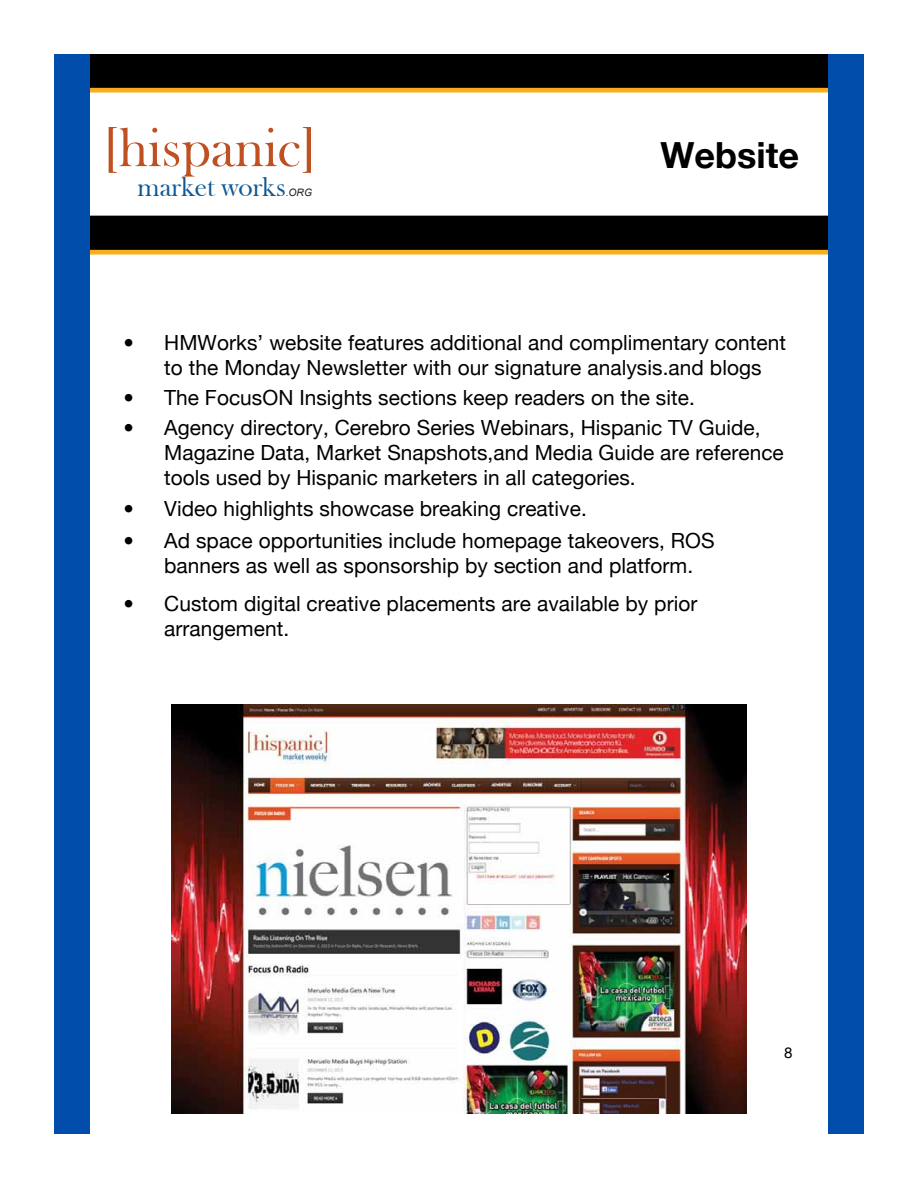
<style>
.page{position:relative;width:918px;height:1188px;background:#fff}
.page>*{position:absolute;margin:0;border:0;box-sizing:border-box;transform-origin:0 0}
.t1{font:56.1px "Bask Old Face";color:#bf5021}
.t2{font:700 36px "Helvetica Neue";color:#000}
.t3{font:27.6px "Bask Old Face";color:#0e5894}
.t4{font:20.85px/25.2px "Helvetica Neue";letter-spacing:.005em;color:#000}
.t5{font:15.15px "Helvetica Neue";color:#000}
.t6{font:italic 10.35px "Arial";color:#231f20}
</style>
<div class="page">
<div style="left:54px;top:54px;width:810px;height:36px;background:#000"></div>
<div style="left:54px;top:88px;width:810px;height:5px;background:#fbae1c"></div>
<div style="left:54px;top:216px;width:810px;height:36px;background:#000"></div>
<div style="left:54px;top:250px;width:810px;height:5px;background:#fbae1c"></div>
<div style="left:54px;top:54px;width:36px;height:1080px;background:#004dac"></div>
<div style="left:828px;top:54px;width:36px;height:1080px;background:#004dac"></div>
<img style="left:171px;top:705px;width:576px;height:408px">
<p class="t1" style="left:102px;top:117px;width:217px">[hispanic]</p>
<p class="t3" style="left:138px;top:171px;width:150px">market works</p>
<p class="t6" style="left:286px;top:186px;width:28px">.ORG</p>
<p class="t2" style="left:661px;top:122px;width:140px">Website</p>
<p class="t4" style="left:123px;top:328px;width:12px">•</p>
<p class="t4" style="left:164px;top:328px;width:623px">HMWorks’ website features additional and complimentary content to the Monday Newsletter with our signature analysis.and blogs</p>
<p class="t4" style="left:123px;top:383px;width:573px">• The FocusON Insights sections keep readers on the site.</p>
<p class="t4" style="left:164px;top:413px;width:621px;text-indent:-41px">• Agency directory, Cerebro Series Webinars, Hispanic TV Guide,<br>Magazine Data, Market Snapshots,and Media Guide are reference tools used by Hispanic marketers in all categories.</p>
<p class="t4" style="left:124px;top:494px;width:12px">•</p>
<p class="t4" style="left:164px;top:490px;width:552px;line-height:32.8px">Video highlights showcase breaking creative.<br>Ad space opportunities include homepage takeovers, ROS</p>
<p class="t4" style="left:164px;top:552px;width:530px">banners as well as sponsorship by section and platform.</p>
<p class="t4" style="left:124px;top:527px;width:12px">•</p>
<p class="t4" style="left:124px;top:590px;width:12px">•</p>
<p class="t4" style="left:164px;top:590px;width:535px">Custom digital creative placements are available by prior arrangement.</p>
<p class="t5" style="left:784px;top:1040px;width:10px">8</p>
</div>
